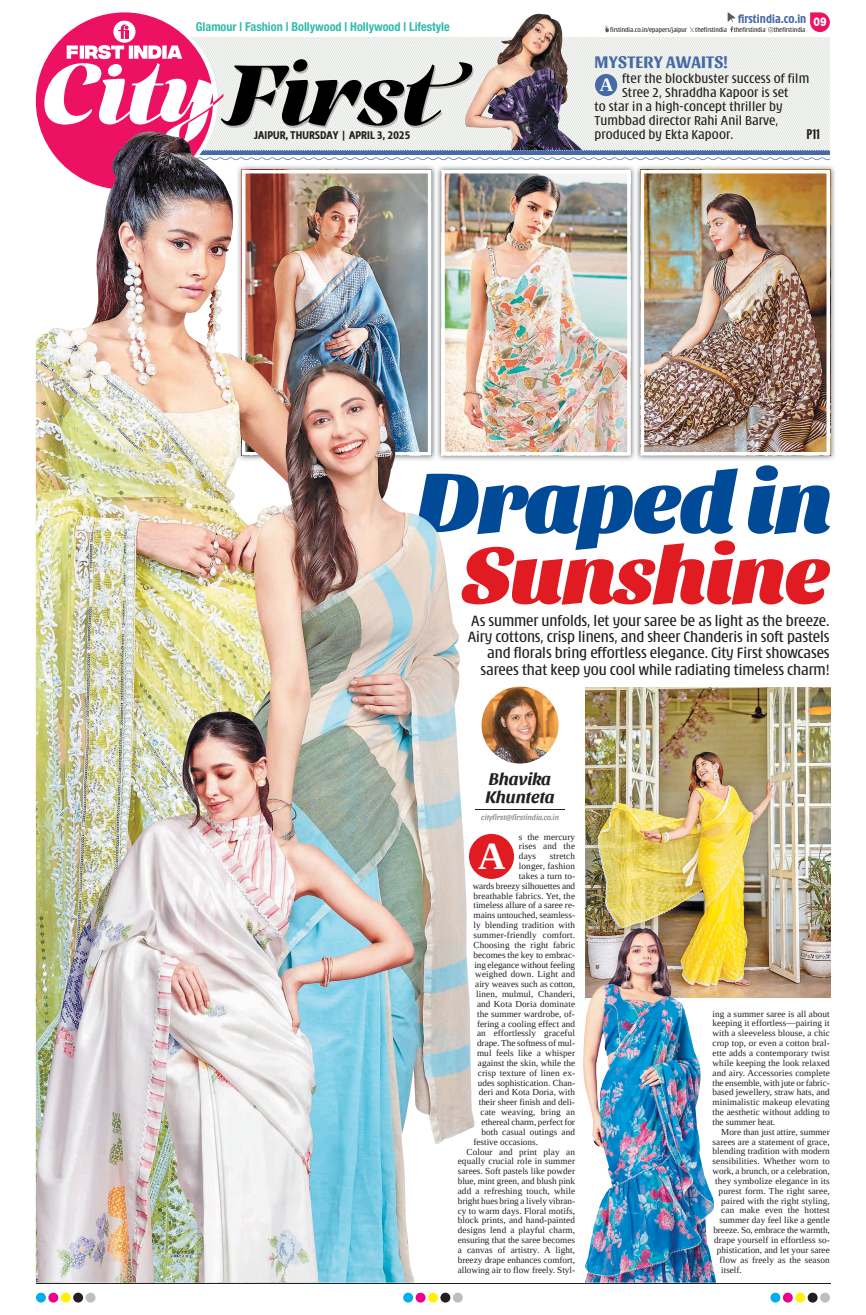
<style>
.page{position:relative;width:866px;height:1315px;background:#fff}
.page>*{position:absolute;margin:0;border:0;box-sizing:border-box;transform-origin:0 0}
.t1{font:37.8px "FI Text Bold";color:#fff}
.t2{font:18.64px "FI Text Bold";color:#fff}
.t3{font:italic 17.5px/17.5px "FI Sansita Bold";color:#231f20}
.t4{font:17.5px "FI Sansita Bold";letter-spacing:.01em;color:#466aa6}
.t5{font:16.19px/16.2px "FI Modena";color:#231f20;text-align:right}
.t6{font:14px "FI Modena";letter-spacing:.01em;color:#231f20}
.t7{font:14px "FI Matrix Bold";color:#231f20}
.t8{font:12.78px "FI Modena Bold";color:#466aa6}
.t9{font:700 condensed 12.25px "Helvetica Neue LT Std";color:#33bcad}
.t10{font:12.25px "FI Modena Bold";color:#231f20}
.t11{font:12.25px "FI CF Bold";color:#fff}
.t12{font:9.19px/9.8px "FI Text Regular";letter-spacing:.01em;color:#231f20;text-align:justify}
.t13{font:9.19px "FI Text Regular";letter-spacing:-.01em;color:#231f20}
.t14{font:7.88px "FI Sansita Italic";color:#808285}
.t15{font:7px "FI Modena";color:#231f20}
</style>
<div class="page">
<div style="left:36px;top:1292px;width:10px;height:10px;background:#00aeef;border-radius:50%"></div>
<div style="left:48px;top:1292px;width:10px;height:10px;background:#ec008c;border-radius:50%"></div>
<div style="left:61px;top:1292px;width:10px;height:10px;background:#fff200;border-radius:50%"></div>
<div style="left:73px;top:1292px;width:10px;height:10px;background:#231f20;border-radius:50%"></div>
<div style="left:86px;top:1292px;width:9px;height:10px;background:#bcbec0;border-radius:50%"></div>
<div style="left:403px;top:1292px;width:10px;height:10px;background:#00aeef;border-radius:50%"></div>
<div style="left:415px;top:1292px;width:10px;height:10px;background:#ec008c;border-radius:50%"></div>
<div style="left:428px;top:1292px;width:10px;height:10px;background:#fff200;border-radius:50%"></div>
<div style="left:440px;top:1292px;width:10px;height:10px;background:#231f20;border-radius:50%"></div>
<div style="left:453px;top:1292px;width:10px;height:10px;background:#bcbec0;border-radius:50%"></div>
<div style="left:770px;top:1292px;width:10px;height:10px;background:#00aeef;border-radius:50%"></div>
<div style="left:783px;top:1292px;width:9px;height:10px;background:#ec008c;border-radius:50%"></div>
<div style="left:795px;top:1292px;width:10px;height:10px;background:#fff200;border-radius:50%"></div>
<svg style="left:807px;top:1292px;width:10px;height:10px"></svg>
<div style="left:820px;top:1292px;width:10px;height:10px;background:#bcbec0;border-radius:50%"></div>
<img style="left:348px;top:166px;width:487px;height:294px">
<img style="left:348px;top:170px;width:83px;height:191px">
<img style="left:436px;top:166px;width:1px;height:195px">
<img style="left:441px;top:170px;width:189px;height:285px">
<img style="left:635px;top:166px;width:1px;height:294px">
<img style="left:640px;top:170px;width:190px;height:285px">
<svg style="left:348px;top:157px;width:482px;height:3px"></svg>
<div style="left:187px;top:150px;width:643px;height:5px;background:#466aa6"></div>
<svg style="left:192px;top:38px;width:638px;height:112px;fill:#eceeea"></svg>
<div style="left:36px;top:12px;width:177px;height:178px;background:#ed1164;border-radius:50%"></div>
<svg style="left:810px;top:12px;width:20px;height:20px"></svg>
<svg style="left:604px;top:25px;width:5px;height:7px"></svg>
<svg style="left:768px;top:27px;width:5px;height:5px"></svg>
<svg style="left:727px;top:12px;width:8px;height:20px"></svg>
<svg style="left:690px;top:28px;width:4px;height:4px"></svg>
<svg style="left:113px;top:21px;width:22px;height:22px"></svg>
<svg style="left:118px;top:23px;width:10px;height:16px"></svg>
<svg style="left:44px;top:45px;width:420px;height:100px"></svg>
<div style="left:595px;top:74px;width:22px;height:22px;background:#466aa6;border-radius:50%"></div>
<img style="left:36px;top:131px;width:312px;height:579px">
<svg style="left:475px;top:465px;width:355px;height:140px"></svg>
<img style="left:224px;top:361px;width:251px;height:783px">
<img style="left:36px;top:710px;width:379px;height:572px">
<img style="left:481px;top:686px;width:77px;height:77px;border-radius:38px">
<hr style="left:475px;top:809px;width:90px;height:1px;background:#231f20">
<div style="left:469px;top:834px;width:45px;height:45px;background:#e11b22;border-radius:50%"></div>
<img style="left:585px;top:687px;width:245px;height:310px">
<img style="left:583px;top:927px;width:133px;height:355px">
<img style="left:464px;top:14px;width:119px;height:136px">
<hr style="left:36px;top:1282px;width:794px;height:1px;background:#231f20">
<h3 class="t9" style="left:196px;top:19px;width:255px">Glamour | Fashion | Bollywood | Hollywood | Lifestyle</h3>
<h3 class="t10" style="left:254px;top:130px;width:158px">JAIPUR, THURSDAY | APRIL 3, 2025</h3>
<h3 class="t8" style="left:738px;top:13px;width:70px">firstindia.co.in</h3>
<p class="t15" style="left:610px;top:27px;width:197px">firstindia.co.in/epapers/jaipur thefirstindia thefirstindia thefirstindia</p>
<h3 class="t11" style="left:813px;top:15px;width:15px">09</h3>
<h3 class="t4" style="left:594px;top:51px;width:135px">MYSTERY AWAITS!</h3>
<h3 class="t6" style="left:622px;top:72px;width:188px">fter the blockbuster success of film</h3>
<h3 class="t6" style="left:622px;top:86px;width:168px">Stree 2, Shraddha Kapoor is set</h3>
<h3 class="t6" style="left:594px;top:100px;width:190px">to star in a high-concept thriller by</h3>
<h3 class="t6" style="left:594px;top:114px;width:185px">Tumbbad director Rahi Anil Barve,</h3>
<h3 class="t6" style="left:594px;top:128px;width:140px">produced by Ekta Kapoor.</h3>
<h3 class="t7" style="left:806px;top:126px;width:15px">P11</h3>
<h2 class="t2" style="left:600px;top:73px;width:15px">A</h2>
<p class="t5" style="left:467px;top:613px;width:363px">As summer unfolds, let your saree be as light as the breeze.<br>Airy cottons, crisp linens, and sheer Chanderis in soft pastels and florals bring effortless elegance. City First showcases sarees that keep you cool while radiating timeless charm!</p>
<h3 class="t3" style="left:485px;top:770px;width:71px">Bhavika<br>Khunteta</h3>
<p class="t14" style="left:481px;top:813px;width:79px">cityfirst@firstindia.co.in</p>
<h1 class="t1" style="left:478px;top:831px;width:29px">A</h1>
<p class="t12" style="left:519px;top:831px;width:58px">s the mercury rises and the days</p>
<p class="t12" style="left:550px;top:851px;width:27px">stretch</p>
<p class="t12" style="left:519px;top:861px;width:58px">longer, fashion</p>
<p class="t12" style="left:519px;top:871px;width:58px">takes a turn to-</p>
<p class="t12" style="left:472px;top:880px;width:104px">wards breezy silhouettes and</p>
<p class="t12" style="left:473px;top:890px;width:103px">breathable fabrics. Yet, the</p>
<p class="t12" style="left:473px;top:900px;width:103px">timeless allure of a saree re-</p>
<p class="t12" style="left:473px;top:910px;width:103px">mains untouched, seamless-</p>
<p class="t12" style="left:473px;top:920px;width:103px">ly blending tradition with</p>
<p class="t12" style="left:473px;top:930px;width:103px">summer-friendly comfort.</p>
<p class="t12" style="left:473px;top:939px;width:103px">Choosing the right fabric</p>
<p class="t12" style="left:473px;top:949px;width:103px">becomes the key to embrac-</p>
<p class="t13" style="left:474px;top:958px;width:102px">ing elegance without feeling</p>
<p class="t12" style="left:475px;top:969px;width:101px">weighed down. Light and</p>
<p class="t12" style="left:475px;top:979px;width:101px">airy weaves such as cotton,</p>
<p class="t12" style="left:476px;top:989px;width:100px">linen, mulmul, Chanderi,</p>
<p class="t12" style="left:477px;top:999px;width:100px">and Kota Doria dominate</p>
<p class="t12" style="left:477px;top:1008px;width:99px">the summer wardrobe, of-</p>
<p class="t12" style="left:477px;top:1018px;width:99px">fering a cooling effect and</p>
<p class="t12" style="left:477px;top:1028px;width:100px">an effortlessly graceful</p>
<p class="t12" style="left:477px;top:1038px;width:100px">drape. The softness of mul-</p>
<p class="t12" style="left:477px;top:1048px;width:100px">mul feels like a whisper</p>
<p class="t12" style="left:478px;top:1058px;width:99px">against the skin, while the</p>
<p class="t12" style="left:478px;top:1067px;width:99px">crisp texture of linen ex-</p>
<p class="t12" style="left:478px;top:1077px;width:99px">udes sophistication. Chan-</p>
<p class="t12" style="left:479px;top:1087px;width:98px">deri and Kota Doria, with</p>
<p class="t12" style="left:479px;top:1097px;width:98px">their sheer finish and deli-</p>
<p class="t12" style="left:480px;top:1107px;width:96px">cate weaving, bring an</p>
<p class="t13" style="left:481px;top:1116px;width:95px">ethereal charm, perfect for</p>
<p class="t12" style="left:481px;top:1126px;width:95px">both casual outings and</p>
<p class="t12" style="left:473px;top:1136px;width:66px">festive occasions.</p>
<p class="t12" style="left:466px;top:1146px;width:110px">Colour and print play an</p>
<p class="t12" style="left:458px;top:1156px;width:119px">equally crucial role in summer</p>
<p class="t12" style="left:458px;top:1166px;width:119px">sarees. Soft pastels like powder</p>
<p class="t12" style="left:458px;top:1176px;width:119px">blue, mint green, and blush pink</p>
<p class="t12" style="left:458px;top:1185px;width:119px">add a refreshing touch, while</p>
<p class="t12" style="left:458px;top:1195px;width:119px">bright hues bring a lively vibran-</p>
<p class="t12" style="left:458px;top:1205px;width:119px">cy to warm days. Floral motifs,</p>
<p class="t12" style="left:458px;top:1215px;width:119px">block prints, and hand-painted</p>
<p class="t12" style="left:458px;top:1225px;width:119px">designs lend a playful charm,</p>
<p class="t12" style="left:458px;top:1235px;width:119px">ensuring that the saree becomes</p>
<p class="t12" style="left:458px;top:1245px;width:119px">a canvas of artistry. A light,</p>
<p class="t12" style="left:458px;top:1254px;width:119px">breezy drape enhances comfort,</p>
<p class="t12" style="left:458px;top:1264px;width:119px">allowing air to flow freely. Styl-</p>
<p class="t12" style="left:712px;top:1008px;width:119px">ing a summer saree is all about keeping it effortless—pairing it with a sleeveless blouse, a chic crop top, or even a cotton bral&shy;ette adds a contemporary twist while keeping the look relaxed and airy. Accessories complete the ensemble, with jute or fabric&shy;based jewellery, straw hats, and minimalistic makeup elevating the aesthetic without adding to the summer heat.</p>
<p class="t12" style="left:721px;top:1126px;width:110px">More than just attire, summer</p>
<p class="t12" style="left:712px;top:1136px;width:119px">sarees are a statement of grace,</p>
<p class="t12" style="left:712px;top:1146px;width:119px">blending tradition with modern</p>
<p class="t12" style="left:712px;top:1156px;width:119px">sensibilities. Whether worn to</p>
<p class="t12" style="left:712px;top:1166px;width:119px">work, a brunch, or a celebration,</p>
<p class="t12" style="left:715px;top:1176px;width:116px">they symbolize elegance in its</p>
<p class="t12" style="left:718px;top:1185px;width:113px">purest form. The right saree,</p>
<p class="t12" style="left:721px;top:1195px;width:110px">paired with the right styling,</p>
<p class="t12" style="left:721px;top:1205px;width:110px">can make even the hottest</p>
<p class="t12" style="left:719px;top:1215px;width:112px">summer day feel like a gentle</p>
<p class="t12" style="left:713px;top:1225px;width:118px">breeze. So, embrace the warmth,</p>
<p class="t12" style="left:714px;top:1235px;width:117px">drape yourself in effortless so-</p>
<p class="t12" style="left:717px;top:1244px;width:114px">phistication, and let your saree</p>
<p class="t12" style="left:719px;top:1254px;width:112px">flow as freely as the season</p>
<p class="t12" style="left:721px;top:1264px;width:22px">itself.</p>
</div>
